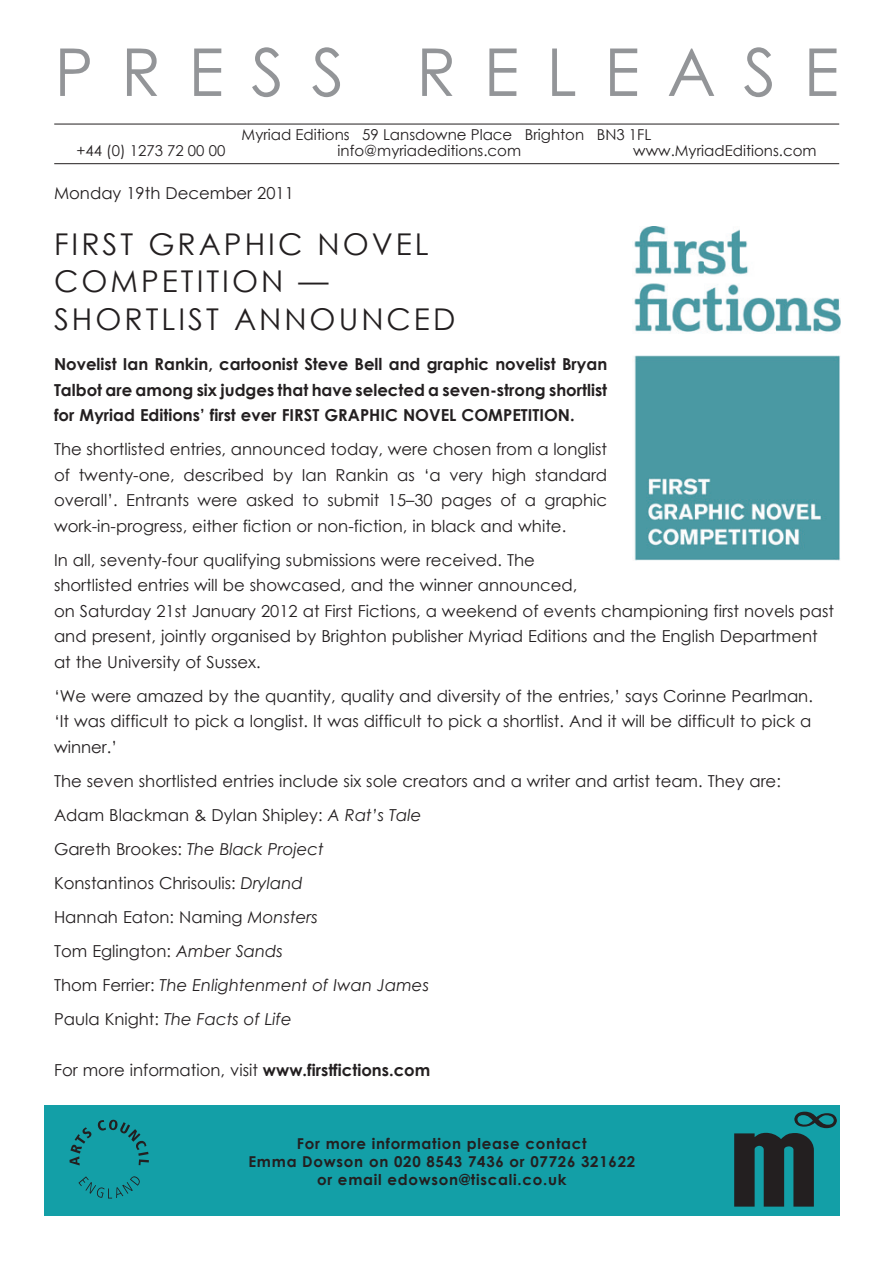
<style>
.page{position:relative;width:893px;height:1263px;background:#fff}
.page>*{position:absolute;margin:0;border:0;box-sizing:border-box;transform-origin:0 0}
.t1{font:66px "Century Gothic";letter-spacing:.415em;color:#939598}
.t2{font:30px/37.5px "Century Gothic";letter-spacing:.1em;color:#231f20}
.t3{font:16.5px/25.5px "Century Gothic";color:#231f20;text-align:justify}
.t4{font:700 16.5px/25.5px "Century Gothic";color:#231f20;text-align:justify}
.t5{font:15px "Century Gothic";color:#231f20}
.t6{font:700 15px/18px "Century Gothic";letter-spacing:.05em;color:#231f20;text-align:center}
.s1{font-style:italic}
.s2{font-weight:700}
</style>
<div class="page">
<img style="left:634px;top:226px;width:207px;height:335px">
<div style="left:44px;top:1106px;width:795px;height:110px;background:#139fa7"></div>
<svg style="left:70px;top:1119px;width:79px;height:46px"></svg>
<svg style="left:78px;top:1176px;width:62px;height:22px"></svg>
<svg style="left:734px;top:1112px;width:103px;height:94px"></svg>
<hr style="left:54px;top:124px;width:785px;height:1px;background:#231f20">
<hr style="left:54px;top:163px;width:785px;height:1px;background:#231f20">
<h1 class="t1" style="left:54px;top:32px;width:786px">PRESS RELEASE</h1>
<p class="t5" style="left:242px;top:125px;width:411px">Myriad Editions 59 Lansdowne Place Brighton BN3 1FL</p>
<p class="t5" style="left:76px;top:142px;width:150px">+44 (0) 1273 72 00 00</p>
<p class="t5" style="left:338px;top:142px;width:185px">info@myriadeditions.com</p>
<p class="t5" style="left:633px;top:142px;width:185px">www.MyriadEditions.com</p>
<p class="t3" style="left:54px;top:180px;width:241px">Monday 19th December 2011</p>
<h2 class="t2" style="left:54px;top:225px;width:403px">FIRST GRAPHIC NOVEL<br>COMPETITION —<br>SHORTLIST ANNOUNCED</h2>
<p class="t4" style="left:54px;top:351px;width:555px">Novelist Ian Rankin, cartoonist Steve Bell and graphic novelist Bryan Talbot are among six judges that have selected a seven-strong shortlist for Myriad Editions’ first ever FIRST GRAPHIC NOVEL COMPETITION.</p>
<p class="t3" style="left:54px;top:436px;width:555px">The shortlisted entries, announced today, were chosen from a longlist of twenty-one, described by Ian Rankin as ‘a very high standard overall’. Entrants were asked to submit 15–30 pages of a graphic work-in-progress, either fiction or non-fiction, in black and white.</p>
<p class="t3" style="left:54px;top:547px;width:782px;text-align:left">In all, seventy-four qualifying submissions were received. The<br>shortlisted entries will be showcased, and the winner announced,<br>on Saturday 21st January 2012 at First Fictions, a weekend of events championing first novels past and present, jointly organised by Brighton publisher Myriad Editions and the English Department at the University of Sussex.</p>
<p class="t3" style="left:54px;top:683px;width:760px">‘We were amazed by the quantity, quality and diversity of the entries,’ says Corinne Pearlman. ‘It was difficult to pick a longlist. It was difficult to pick a shortlist. And it will be difficult to pick a winner.’</p>
<p class="t3" style="left:54px;top:764px;width:728px;line-height:34px;text-align:left">The seven shortlisted entries include six sole creators and a writer and artist team. They are:<br>Adam Blackman &amp; Dylan Shipley: <span class="s1">A Rat’s Tale<br></span>Gareth Brookes: <span class="s1">The Black Project<br></span>Konstantinos Chrisoulis: <span class="s1">Dryland<br></span>Hannah Eaton: Naming <span class="s1">Monsters<br></span>Tom Eglington: <span class="s1">Amber Sands<br></span>Thom Ferrier: <span class="s1">The Enlightenment of Iwan James<br></span>Paula Knight: <span class="s1">The Facts of Life</span></p>
<p class="t3" style="left:54px;top:1057px;width:378px">For more information, visit <span class="s2">www.firstfictions.com</span></p>
<p class="t6" style="left:248px;top:1134px;width:388px">For more information please contact<br>Emma Dowson on 020 8543 7436 or 07726 321622 or email edowson@tiscali.co.uk</p>
</div>
